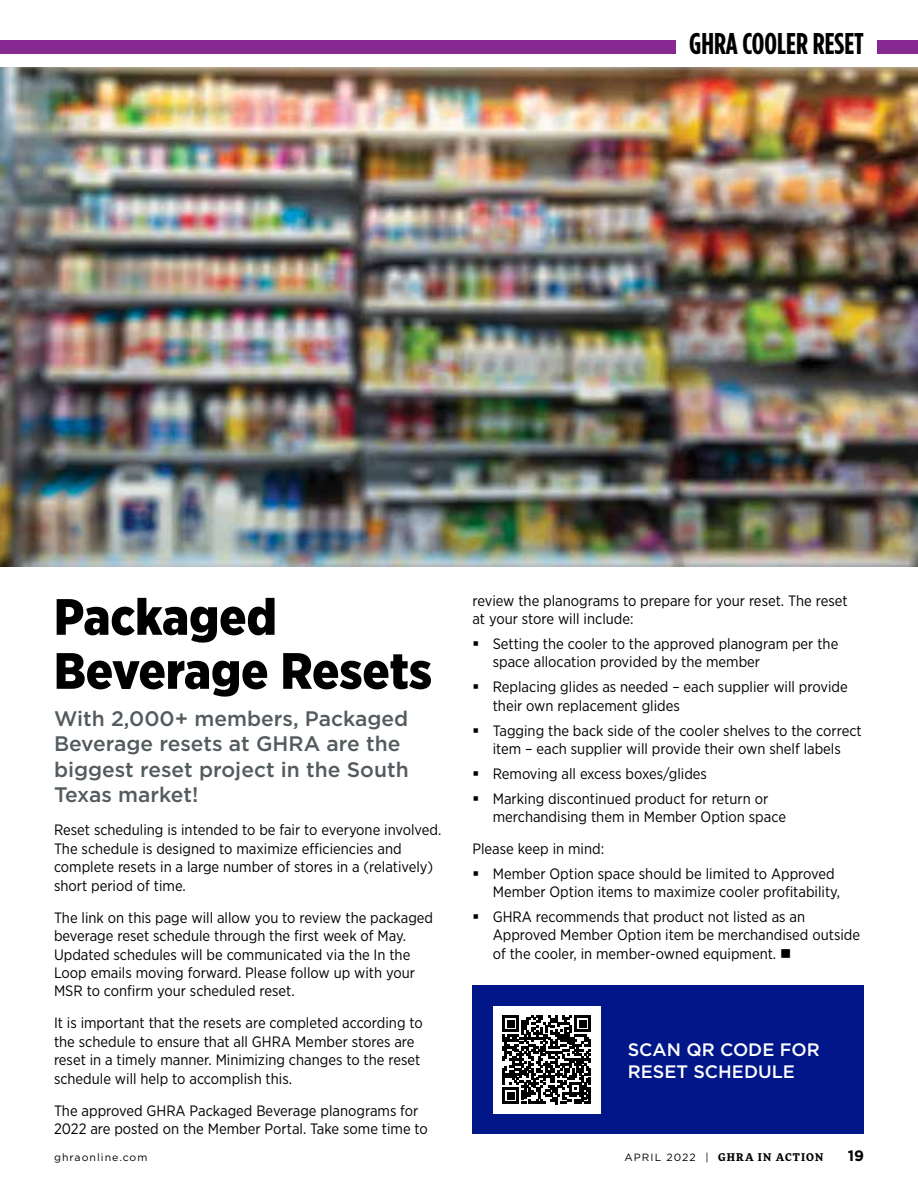
<style>
.page{position:relative;width:918px;height:1188px;background:#fff}
.page>*{position:absolute;margin:0;border:0;box-sizing:border-box;transform-origin:0 0}
.t1{font:900 51px/54px "Gotham Narrow";color:#000}
.t2{font:700 30px "Gotham Condensed";color:#000}
.t3{font:500 21px/25.2px "Gotham";color:#545b5e}
.t4{font:500 18px/21.6px "Gotham";color:#fff}
.t5{font:15px/18.5px "Gotham Narrow";color:#000}
.t6{font:700 15px "Gotham";color:#000}
.t7{font:700 10.5px "More Pro";letter-spacing:.11em;color:#000}
.t8{font:10.5px "Gotham";letter-spacing:.1em;color:#000}
.s1{font-family:"Gotham";font-weight:400}
</style>
<div class="page">
<div style="left:472px;top:986px;width:392px;height:148px;background:#001689"></div>
<div style="left:0;top:40px;width:676px;height:14px;background:#862990"></div>
<div style="left:878px;top:40px;width:40px;height:14px;background:#862990"></div>
<img style="left:0;top:68px;width:918px;height:499px">
<div style="left:493px;top:1006px;width:108px;height:108px;background:#fff"></div>
<svg style="left:502px;top:1015px;width:89px;height:89px"></svg>
<h2 class="t2" style="left:689px;top:27px;width:176px">GHRA COOLER RESET</h2>
<h1 class="t1" style="left:54px;top:589px;width:380px">Packaged<br>Beverage Resets</h1>
<p class="t5" style="left:472px;top:591px;width:377px">review the planograms to prepare for your reset. The reset at your store will include:</p>
<p class="t5" style="left:493px;top:635px;width:347px">Setting the cooler to the approved planogram per the space allocation provided by the member</p>
<p class="t5" style="left:493px;top:678px;width:357px">Replacing glides as needed – each supplier will provide their own replacement glides</p>
<p class="t5" style="left:493px;top:721px;width:370px">Tagging the back side of the cooler shelves to the correct item – each supplier will provide their own shelf labels</p>
<p class="t5" style="left:493px;top:761px;width:277px;line-height:25px">Removing all excess boxes/glides<br>Marking discontinued product for return or</p>
<p class="t5" style="left:472px;top:801px;width:315px;line-height:31.8px;text-indent:20px">merchandising them in Member Option space<br>Please keep in mind:</p>
<p class="t5" style="left:493px;top:864px;width:349px">Member Option space should be limited to Approved<br>Member Option items to maximize cooler profitability,</p>
<p class="t5" style="left:493px;top:907px;width:369px">GHRA recommends that product not listed as an<br>Approved Member Option item be merchandised outside of the cooler, in member-owned equipment. ■</p>
<h3 class="t3" style="left:54px;top:706px;width:356px">With 2,000+ members, Packaged<br>Beverage resets at GHRA are the biggest reset project in the South<br>Texas market!</h3>
<p class="t5" style="left:54px;top:821px;width:389px">Reset scheduling is intended to be fair to everyone involved.<br>The schedule is designed to maximize efficiencies and complete resets in a large number of stores in a (relatively) short period of time.</p>
<p class="t5" style="left:54px;top:908px;width:381px">The link on this page will allow you to review the packaged beverage reset schedule through the first week of May.<br>Updated schedules will be communicated via the In the Loop emails moving forward. Please follow up with your MSR to confirm your scheduled reset.</p>
<p class="t5" style="left:54px;top:1014px;width:370px">It is important that the resets are completed according to the schedule to ensure that all GHRA Member stores are reset in a timely manner. Minimizing changes to the reset schedule will help to accomplish this.</p>
<p class="t5" style="left:54px;top:1101px;width:375px">The approved GHRA Packaged Beverage planograms for<br>2022 are posted on the Member Portal. Take some time to</p>
<p class="t4" style="left:628px;top:1039px;width:194px">SCAN QR CODE FOR<br>RESET SCHEDULE</p>
<p class="t8" style="left:54px;top:1151px;width:95px">ghraonline.com</p>
<p class="t7" style="left:625px;top:1149px;width:200px"><span class="s1">APRIL 2022 |</span> GHRA IN ACTION</p>
<p class="t6" style="left:848px;top:1147px;width:18px">19</p>
</div>
